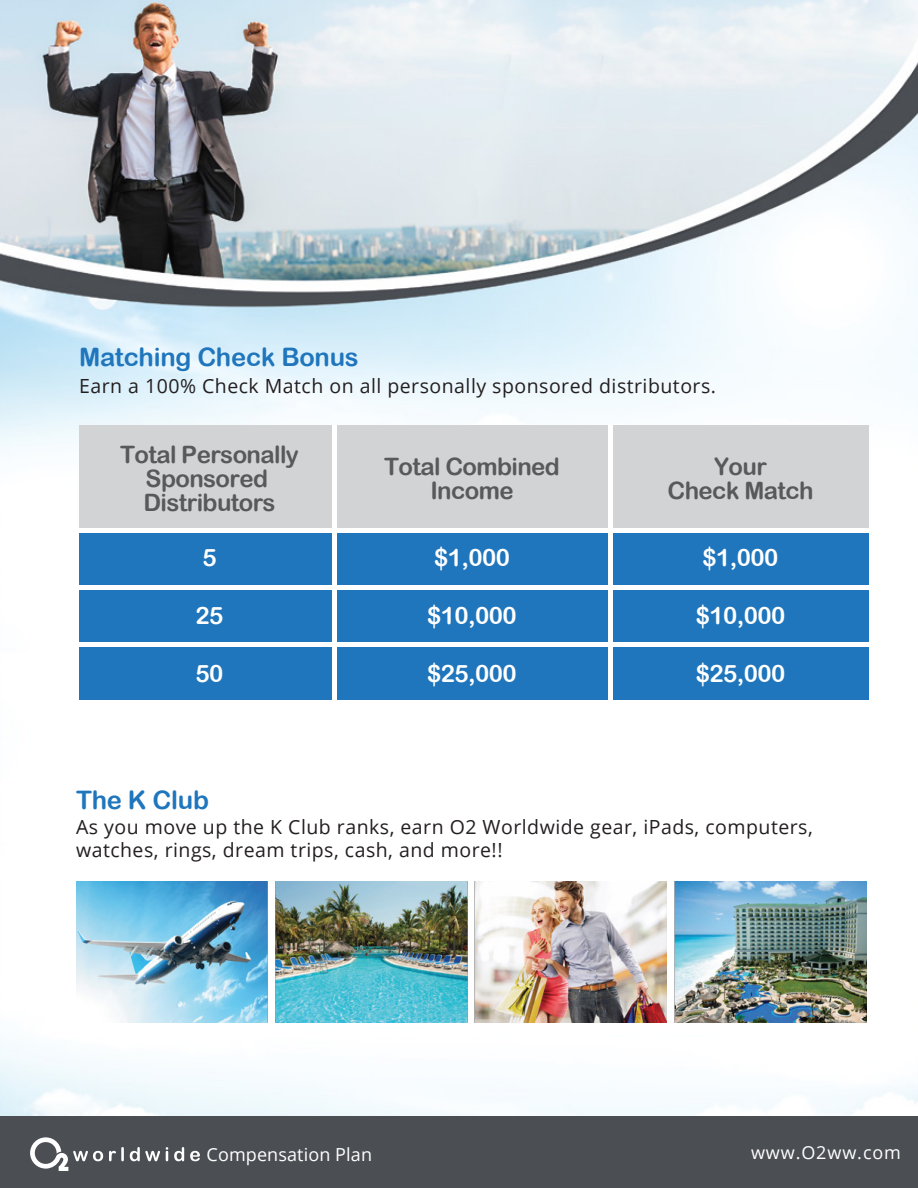
<style>
.page{position:relative;width:918px;height:1188px;background:#fff}
.page>*{position:absolute;margin:0;border:0;box-sizing:border-box;transform-origin:0 0}
.t1{font:25.5px "Arial Rounded MT Bold";letter-spacing:-.01em;color:#2076bc}
.t2{font:24px/24px "Arial Rounded MT Bold";letter-spacing:-.025em;color:#58595b;text-align:center}
.t3{font:24px "Arial Rounded MT Bold";letter-spacing:-.025em;color:#fff}
.t4{font:19.5px/23.4px "Open Sans";letter-spacing:.025em;color:#231f20}
.t5{font:18px "Open Sans";letter-spacing:.005em;color:#fff}
.t6{font:18px "Open Sans";letter-spacing:.05em;color:#fff}
</style>
<div class="page">
<img style="left:0;top:0;width:918px;height:1116px">
<div style="left:0;top:1116px;width:918px;height:72px;background:#4b4e53"></div>
<svg style="left:30px;top:1137px;width:73px;height:34px"></svg>
<svg style="left:109px;top:1147px;width:15px;height:14px"></svg>
<svg style="left:130px;top:1147px;width:30px;height:14px"></svg>
<svg style="left:166px;top:1147px;width:2px;height:14px"></svg>
<svg style="left:174px;top:1147px;width:10px;height:14px"></svg>
<svg style="left:190px;top:1151px;width:10px;height:10px"></svg>
<div style="left:79px;top:425px;width:790px;height:275px;background:#d1d3d4"></div>
<div style="left:79px;top:531px;width:790px;height:169px;background:#2076bc"></div>
<hr style="left:333px;top:425px;width:4px;height:275px;background:#fff">
<hr style="left:79px;top:529px;width:790px;height:4px;background:#fff">
<hr style="left:79px;top:586px;width:790px;height:4px;background:#fff">
<hr style="left:79px;top:643px;width:790px;height:4px;background:#fff">
<hr style="left:608px;top:425px;width:4px;height:275px;background:#fff">
<img style="left:76px;top:881px;width:791px;height:142px">
<h1 class="t1" style="left:79px;top:342px;width:281px">Matching Check Bonus</h1>
<p class="t4" style="left:79px;top:373px;width:638px">Earn a 100% Check Match on all personally sponsored distributors.</p>
<p class="t2" style="left:120px;top:442px;width:180px">Total Personally<br>Sponsored<br>Distributors</p>
<p class="t3" style="left:202px;top:544px;width:16px">5</p>
<p class="t3" style="left:196px;top:601px;width:29px">25</p>
<p class="t3" style="left:196px;top:659px;width:29px">50</p>
<h1 class="t1" style="left:76px;top:785px;width:134px">The K Club</h1>
<p class="t2" style="left:384px;top:454px;width:177px">Total Combined<br>Income</p>
<p class="t2" style="left:668px;top:454px;width:148px">Your<br>Check Match</p>
<p class="t3" style="left:434px;top:544px;width:77px">$1,000</p>
<p class="t3" style="left:427px;top:601px;width:91px">$10,000</p>
<p class="t3" style="left:427px;top:659px;width:91px">$25,000</p>
<p class="t3" style="left:703px;top:544px;width:77px">$1,000</p>
<p class="t3" style="left:696px;top:601px;width:91px">$10,000</p>
<p class="t3" style="left:696px;top:659px;width:91px">$25,000</p>
<p class="t4" style="left:76px;top:815px;width:738px">As you move up the K Club ranks, earn O2 Worldwide gear, iPads, computers, watches, rings, dream trips, cash, and more!!</p>
<p class="t5" style="left:207px;top:1142px;width:167px">Compensation Plan</p>
<p class="t6" style="left:751px;top:1141px;width:151px">www.O2ww.com</p>
</div>
